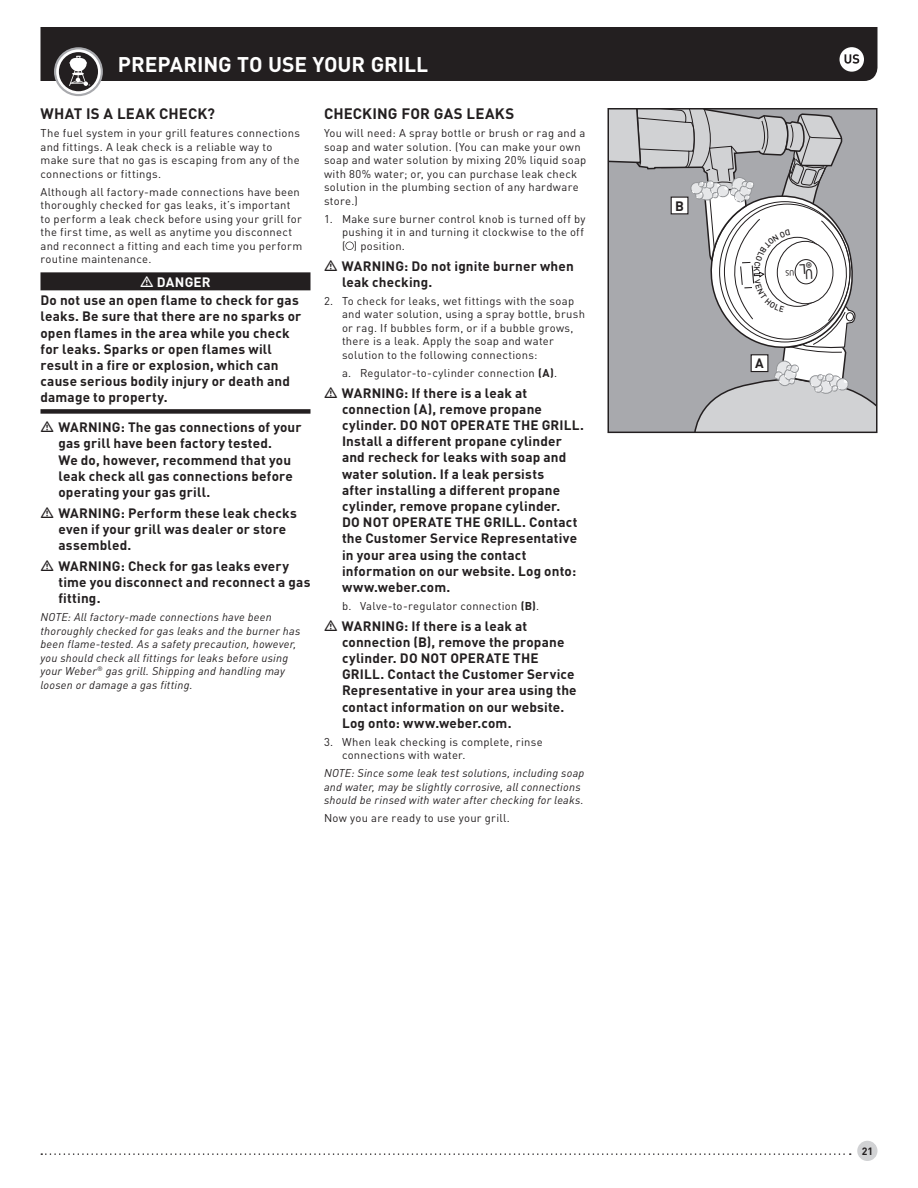
<style>
.page{position:relative;width:918px;height:1188px;background:#fff}
.page>*{position:absolute;margin:0;border:0;box-sizing:border-box;transform-origin:0 0}
.z_Section_Title_SumC{font:700 21px "DIN Pro";letter-spacing:-.005em;color:#fff}
.z_10pt_Heading_UPPER{font:700 15px "DIN Pro";letter-spacing:.01em;color:#231f20}
.z_Warning_SumChar{font:700 13.5px/16.2px "DIN Pro";letter-spacing:.015em;color:#231f20}
.z_Danger_Body_SumCha{font:700 13.5px/16.2px "DIN Pro";letter-spacing:.015em;color:#231f20}
.z_Danger_Heading_Sum{font:700 13.5px "DIN Pro";letter-spacing:.01em;color:#fff}
.z_Body_Copy_SumChar{font:11.25px/13.5px "DIN Pro";letter-spacing:.025em;color:#231f20}
.z_Note_SumChar{font:italic 11.25px/13.5px "DIN Pro";letter-spacing:.02em;color:#231f20}
.z_Body_Copy_Numbered{font:11.25px/13.5px "DIN Pro";letter-spacing:.025em;color:#231f20}
.z_Body_Copy_a__b__c{font:11.25px "DIN Pro";letter-spacing:.025em;color:#231f20}
.t1{font:700 10.5px "DIN Pro";color:#231f20}
.s1{font-weight:700}
</style>
<div class="page">
<div style="left:40px;top:27px;width:838px;height:54px;background:#231f20"></div>
<div style="left:840px;top:47px;width:24px;height:25px;background:#fff;border-radius:50%"></div>
<svg style="left:845px;top:54px;width:14px;height:10px"></svg>
<div style="left:857px;top:1141px;width:21px;height:20px;background:#d1d2d4;border-radius:50%"></div>
<svg style="left:55px;top:48px;width:47px;height:47px"></svg>
<div style="left:54px;top:47px;width:49px;height:49px;border:2px solid #a8a9ad;border-radius:50%"></div>
<div style="left:59px;top:52px;width:39px;height:39px;background:#231f20;border-radius:50%"></div>
<svg style="left:69px;top:56px;width:21px;height:30px"></svg>
<svg style="left:41px;top:1153px;width:810px;height:2px"></svg>
<div style="left:40px;top:272px;width:270px;height:18px;background:#231f20"></div>
<div style="left:40px;top:409px;width:270px;height:5px;background:#231f20"></div>
<svg style="left:345px;top:242px;width:9px;height:8px"></svg>
<svg style="left:608px;top:109px;width:269px;height:323px"></svg>
<p class="z_Section_Title_SumC" style="left:118px;top:47px;width:312px">PREPARING TO USE YOUR GRILL</p>
<p class="z_10pt_Heading_UPPER" style="left:40px;top:102px;width:176px">WHAT IS A LEAK CHECK?</p>
<p class="z_Body_Copy_SumChar" style="left:40px;top:126px;width:261px">The fuel system in your grill features connections and fittings. A leak check is a reliable way to make sure that no gas is escaping from any of the connections or fittings.</p>
<p class="z_Body_Copy_SumChar" style="left:40px;top:184px;width:263px">Although all factory-made connections have been thoroughly checked for gas leaks, it’s important to perform a leak check before using your grill for the first time, as well as anytime you disconnect and reconnect a fitting and each time you perform routine maintenance.</p>
<p class="z_Danger_Heading_Sum" style="left:157px;top:270px;width:55px">DANGER</p>
<p class="z_Danger_Body_SumCha" style="left:40px;top:291px;width:262px">Do not use an open flame to check for gas leaks. Be sure that there are no sparks or open flames in the area while you check for leaks. Sparks or open flames will result in a fire or explosion, which can cause serious bodily injury or death and damage to property.</p>
<p class="z_Warning_SumChar" style="left:58px;top:418px;width:245px">WARNING: The gas connections of your gas grill have been factory tested.<br>We do, however, recommend that you leak check all gas connections before operating your gas grill.</p>
<p class="z_Warning_SumChar" style="left:58px;top:503px;width:240px">WARNING: Perform these leak checks even if your grill was dealer or store assembled.</p>
<p class="z_Warning_SumChar" style="left:58px;top:556px;width:254px">WARNING: Check for gas leaks every time you disconnect and reconnect a gas fitting.</p>
<p class="z_Note_SumChar" style="left:40px;top:609px;width:261px">NOTE: All factory-made connections have been thoroughly checked for gas leaks and the burner has been flame-tested. As a safety precaution, however, you should check all fittings for leaks before using your Weber<sup>®</sup> gas grill. Shipping and handling may loosen or damage a gas fitting.</p>
<p class="z_10pt_Heading_UPPER" style="left:324px;top:102px;width:192px">CHECKING FOR GAS LEAKS</p>
<p class="z_Body_Copy_SumChar" style="left:324px;top:126px;width:264px">You will need: A spray bottle or brush or rag and a soap and water solution. (You can make your own soap and water solution by mixing 20% liquid soap with 80% water; or, you can purchase leak check solution in the plumbing section of any hardware store.)</p>
<p class="z_Body_Copy_Numbered" style="left:342px;top:211px;width:245px;text-indent:-18px">1. Make sure burner control knob is turned off by pushing it in and turning it clockwise to the off ( ) position.</p>
<p class="z_Warning_SumChar" style="left:342px;top:256px;width:233px">WARNING: Do not ignite burner when leak checking.</p>
<p class="z_Body_Copy_Numbered" style="left:342px;top:293px;width:245px;text-indent:-18px">2. To check for leaks, wet fittings with the soap and water solution, using a spray bottle, brush or rag. If bubbles form, or if a bubble grows, there is a leak. Apply the soap and water solution to the following connections:</p>
<p class="z_Body_Copy_a__b__c" style="left:342px;top:364px;width:217px">a. Regulator-to-cylinder connection <span class="s1">(A)</span>.</p>
<p class="z_Warning_SumChar" style="left:342px;top:383px;width:243px">WARNING: If there is a leak at connection (A), remove propane cylinder. DO NOT OPERATE THE GRILL.<br>Install a different propane cylinder and recheck for leaks with soap and water solution. If a leak persists<br>after installing a different propane cylinder, remove propane cylinder.<br>DO NOT OPERATE THE GRILL. Contact the Customer Service Representative in your area using the contact information on our website. Log onto: www.weber.com.</p>
<p class="z_Body_Copy_a__b__c" style="left:342px;top:597px;width:199px">b. Valve-to-regulator connection <span class="s1">(B)</span>.</p>
<p class="z_Warning_SumChar" style="left:342px;top:616px;width:236px">WARNING: If there is a leak at connection (B), remove the propane cylinder. DO NOT OPERATE THE<br>GRILL. Contact the Customer Service<br>Representative in your area using the contact information on our website.<br>Log onto: www.weber.com.</p>
<p class="z_Body_Copy_Numbered" style="left:342px;top:734px;width:202px;text-indent:-18px">3. When leak checking is complete, rinse connections with water.</p>
<p class="z_Note_SumChar" style="left:324px;top:765px;width:262px">NOTE: Since some leak test solutions, including soap and water, may be slightly corrosive, all connections should be rinsed with water after checking for leaks.</p>
<p class="z_Body_Copy_SumChar" style="left:324px;top:810px;width:187px">Now you are ready to use your grill.</p>
<p class="z_Warning_SumChar" style="left:675px;top:196px;width:10px">B</p>
<p class="z_Warning_SumChar" style="left:755px;top:354px;width:10px">A</p>
<p class="t1" style="left:862px;top:1142px;width:13px">21</p>
</div>
